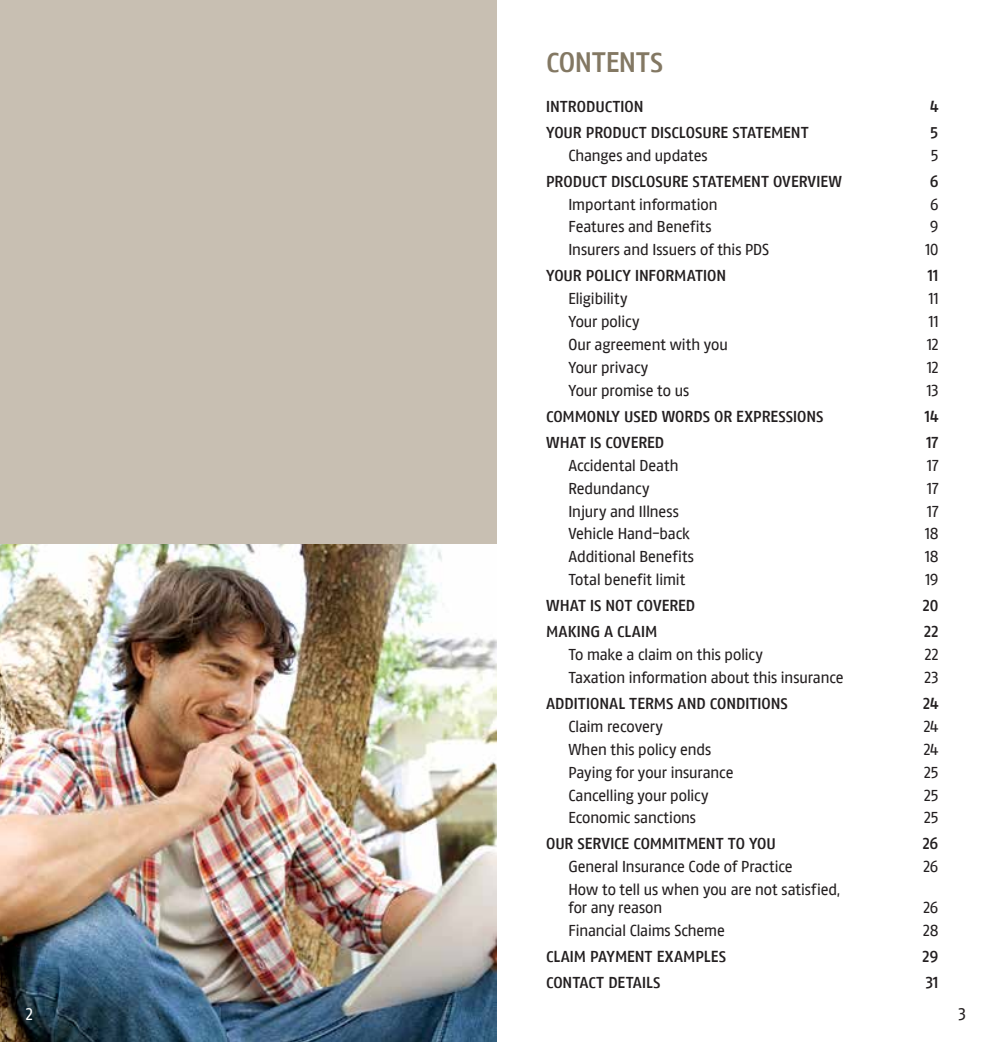
<style>
.page{position:relative;width:993px;height:1042px;background:#fff}
.page>*{position:absolute;margin:0;border:0;box-sizing:border-box;transform-origin:0 0}
.t1{font:600 28px "Altona Sans";letter-spacing:-.015em;color:#837863}
.t2{font:16.62px "Altona Sans";color:#231f20}
.t3{font:16.62px "Altona Sans";color:#fff}
.t4{font:15.75px/18px "Altona Sans";letter-spacing:-.005em;color:#231f20}
.t5{font:600 15.75px "Altona Sans";color:#231f20}
</style>
<div class="page">
<div style="left:0;top:0;width:496px;height:1042px;background:#c8bfb2"></div>
<img style="left:0;top:545px;width:496px;height:497px">
<p class="t3" style="left:26px;top:1004px;width:9px">2</p>
<h1 class="t1" style="left:546px;top:47px;width:119px">CONTENTS</h1>
<p class="t5" style="left:546px;top:97px;width:99px">INTRODUCTION</p>
<p class="t5" style="left:929px;top:97px;width:10px">4</p>
<p class="t5" style="left:546px;top:123px;width:264px">YOUR PRODUCT DISCLOSURE STATEMENT</p>
<p class="t5" style="left:929px;top:123px;width:10px">5</p>
<p class="t4" style="left:568px;top:146px;width:141px">Changes and updates</p>
<p class="t4" style="left:930px;top:146px;width:9px">5</p>
<p class="t5" style="left:546px;top:172px;width:297px">PRODUCT DISCLOSURE STATEMENT OVERVIEW</p>
<p class="t5" style="left:929px;top:172px;width:10px">6</p>
<p class="t4" style="left:568px;top:195px;width:150px">Important information</p>
<p class="t4" style="left:929px;top:195px;width:10px">6</p>
<p class="t4" style="left:568px;top:218px;width:145px">Features and Benefits</p>
<p class="t4" style="left:929px;top:218px;width:10px">9</p>
<p class="t4" style="left:568px;top:241px;width:202px">Insurers and Issuers of this PDS</p>
<p class="t4" style="left:925px;top:241px;width:15px">10</p>
<p class="t5" style="left:546px;top:267px;width:181px">YOUR POLICY INFORMATION</p>
<p class="t5" style="left:927px;top:267px;width:12px">11</p>
<p class="t4" style="left:568px;top:290px;width:60px">Eligibility</p>
<p class="t4" style="left:928px;top:290px;width:11px">11</p>
<p class="t4" style="left:568px;top:313px;width:72px">Your policy</p>
<p class="t4" style="left:928px;top:313px;width:11px">11</p>
<p class="t4" style="left:568px;top:336px;width:161px">Our agreement with you</p>
<p class="t4" style="left:926px;top:336px;width:13px">12</p>
<p class="t4" style="left:568px;top:358px;width:81px">Your privacy</p>
<p class="t4" style="left:926px;top:358px;width:13px">12</p>
<p class="t4" style="left:568px;top:381px;width:122px">Your promise to us</p>
<p class="t4" style="left:926px;top:381px;width:13px">13</p>
<p class="t5" style="left:546px;top:407px;width:279px">COMMONLY USED WORDS OR EXPRESSIONS</p>
<p class="t5" style="left:924px;top:407px;width:15px">14</p>
<p class="t5" style="left:546px;top:433px;width:120px">WHAT IS COVERED</p>
<p class="t5" style="left:926px;top:433px;width:14px">17</p>
<p class="t4" style="left:568px;top:456px;width:112px">Accidental Death</p>
<p class="t4" style="left:926px;top:456px;width:13px">17</p>
<p class="t4" style="left:568px;top:479px;width:83px">Redundancy</p>
<p class="t4" style="left:926px;top:479px;width:13px">17</p>
<p class="t4" style="left:568px;top:502px;width:112px">Injury and Illness</p>
<p class="t4" style="left:926px;top:502px;width:13px">17</p>
<p class="t4" style="left:568px;top:525px;width:123px">Vehicle Hand-back</p>
<p class="t4" style="left:924px;top:525px;width:15px">18</p>
<p class="t4" style="left:568px;top:548px;width:127px">Additional Benefits</p>
<p class="t4" style="left:924px;top:548px;width:15px">18</p>
<p class="t4" style="left:568px;top:571px;width:118px">Total benefit limit</p>
<p class="t4" style="left:925px;top:571px;width:15px">19</p>
<p class="t5" style="left:546px;top:597px;width:151px">WHAT IS NOT COVERED</p>
<p class="t5" style="left:922px;top:597px;width:17px">20</p>
<p class="t5" style="left:546px;top:623px;width:113px">MAKING A CLAIM</p>
<p class="t5" style="left:923px;top:623px;width:16px">22</p>
<p class="t4" style="left:568px;top:646px;width:196px">To make a claim on this policy</p>
<p class="t4" style="left:924px;top:646px;width:15px">22</p>
<p class="t4" style="left:568px;top:668px;width:276px">Taxation information about this insurance</p>
<p class="t4" style="left:924px;top:668px;width:15px">23</p>
<p class="t5" style="left:546px;top:694px;width:243px">ADDITIONAL TERMS AND CONDITIONS</p>
<p class="t5" style="left:922px;top:694px;width:17px">24</p>
<p class="t4" style="left:568px;top:717px;width:96px">Claim recovery</p>
<p class="t4" style="left:923px;top:717px;width:16px">24</p>
<p class="t4" style="left:568px;top:740px;width:144px">When this policy ends</p>
<p class="t4" style="left:923px;top:740px;width:16px">24</p>
<p class="t4" style="left:568px;top:763px;width:166px">Paying for your insurance</p>
<p class="t4" style="left:923px;top:763px;width:16px">25</p>
<p class="t4" style="left:568px;top:786px;width:141px">Cancelling your policy</p>
<p class="t4" style="left:923px;top:786px;width:16px">25</p>
<p class="t4" style="left:568px;top:809px;width:129px">Economic sanctions</p>
<p class="t4" style="left:923px;top:809px;width:16px">25</p>
<p class="t5" style="left:546px;top:835px;width:231px">OUR SERVICE COMMITMENT TO YOU</p>
<p class="t5" style="left:922px;top:835px;width:17px">26</p>
<p class="t4" style="left:568px;top:858px;width:226px">General Insurance Code of Practice</p>
<p class="t4" style="left:923px;top:858px;width:17px">26</p>
<p class="t4" style="left:568px;top:881px;width:273px">How to tell us when you are not satisfied, for any reason</p>
<p class="t4" style="left:923px;top:899px;width:17px">26</p>
<p class="t4" style="left:568px;top:921px;width:158px">Financial Claims Scheme</p>
<p class="t4" style="left:922px;top:921px;width:17px">28</p>
<p class="t5" style="left:546px;top:947px;width:181px">CLAIM PAYMENT EXAMPLES</p>
<p class="t5" style="left:922px;top:947px;width:17px">29</p>
<p class="t5" style="left:546px;top:973px;width:116px">CONTACT DETAILS</p>
<p class="t5" style="left:925px;top:973px;width:14px">31</p>
<p class="t2" style="left:958px;top:1004px;width:9px">3</p>
</div>
